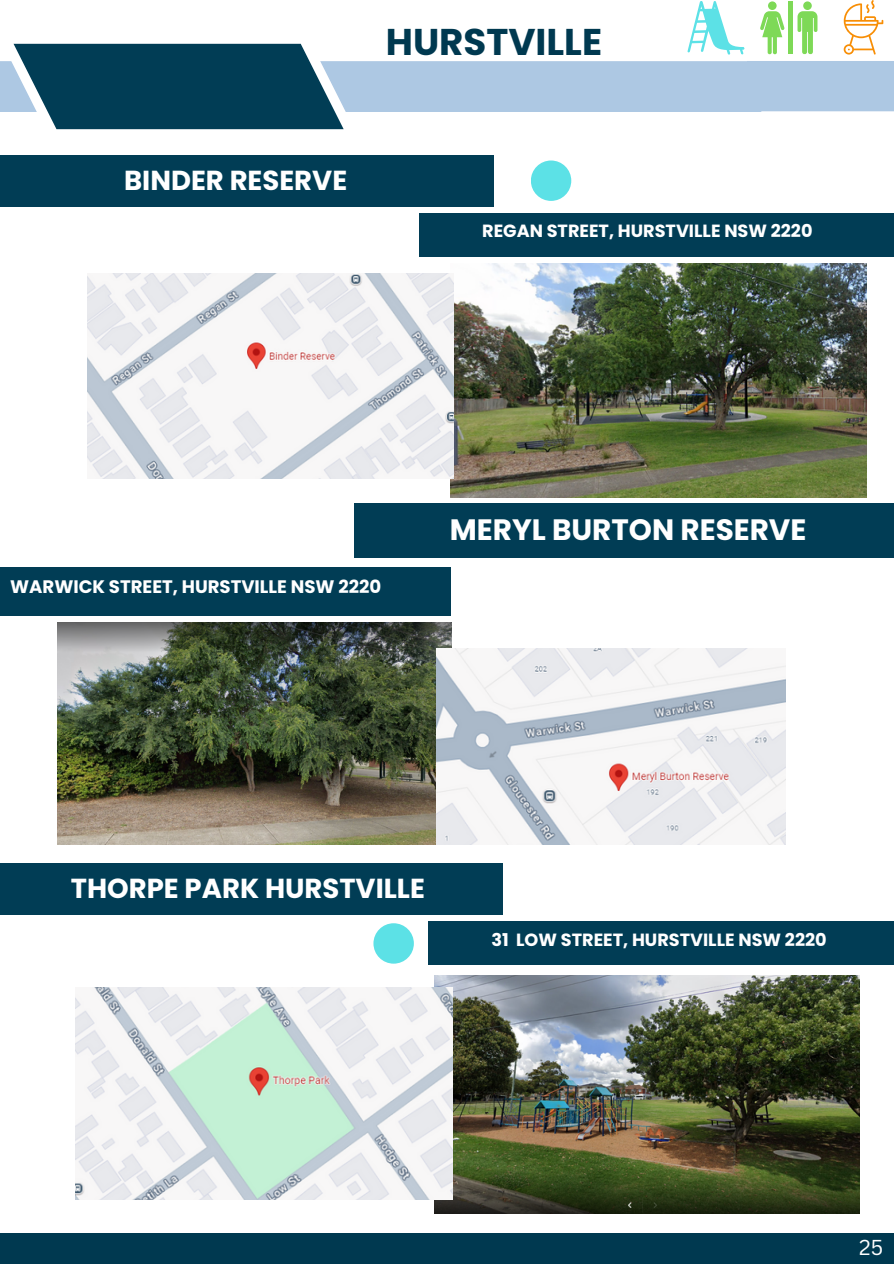
<style>
.page{position:relative;width:894px;height:1264px;background:#fff}
.page>*{position:absolute;margin:0;border:0;box-sizing:border-box;transform-origin:0 0}
.t1{font:700 37.2px "Poppins";color:#003950}
.t2{font:700 29.4px "Poppins";color:#fff}
.t3{font:700 27.45px "Poppins";color:#fff}
.t4{font:21px "Canva Sans";color:#fff}
.t5{font:700 18.15px "Poppins";color:#fff}
.t6{font:700 17.7px "Poppins";color:#fff}
</style>
<div class="page">
<div style="left:354px;top:503px;width:539px;height:55px;background:#013d55"></div>
<div style="left:0;top:567px;width:450px;height:48px;background:#013d55"></div>
<img style="left:57px;top:622px;width:394px;height:222px">
<img style="left:436px;top:649px;width:349px;height:196px">
<svg style="left:0;top:0;width:893px;height:129px"></svg>
<div style="left:0;top:1233px;width:893px;height:30px;background:#003950"></div>
<div style="left:0;top:155px;width:494px;height:51px;background:#013d55"></div>
<div style="left:419px;top:213px;width:474px;height:44px;background:#013d55"></div>
<img style="left:450px;top:264px;width:416px;height:233px">
<img style="left:87px;top:273px;width:366px;height:206px">
<div style="left:0;top:863px;width:503px;height:52px;background:#013d55"></div>
<div style="left:428px;top:921px;width:465px;height:44px;background:#013d55"></div>
<img style="left:434px;top:975px;width:424px;height:238px">
<img style="left:75px;top:987px;width:377px;height:212px">
<div style="left:530px;top:160px;width:41px;height:41px;background:#5ce1e6;border-radius:50%"></div>
<div style="left:373px;top:923px;width:41px;height:40px;background:#5ce1e6;border-radius:50%"></div>
<p class="t1" style="left:385px;top:16px;width:218px">HURSTVILLE</p>
<p class="t3" style="left:124px;top:161px;width:224px">BINDER RESERVE</p>
<h3 class="t6" style="left:482px;top:218px;width:332px">REGAN STREET, HURSTVILLE NSW 2220</h3>
<p class="t2" style="left:449px;top:509px;width:358px">MERYL BURTON RESERVE</p>
<p class="t5" style="left:10px;top:573px;width:372px">WARWICK STREET, HURSTVILLE NSW 2220</p>
<h3 class="t3" style="left:71px;top:869px;width:355px">THORPE PARK HURSTVILLE</h3>
<p class="t6" style="left:491px;top:927px;width:337px">31 LOW STREET, HURSTVILLE NSW 2220</p>
<h1 class="t4" style="left:859px;top:1232px;width:25px">25</h1>
<p class="t4" style="left:879px;top:1235px;width:15px">9</p>
</div>
